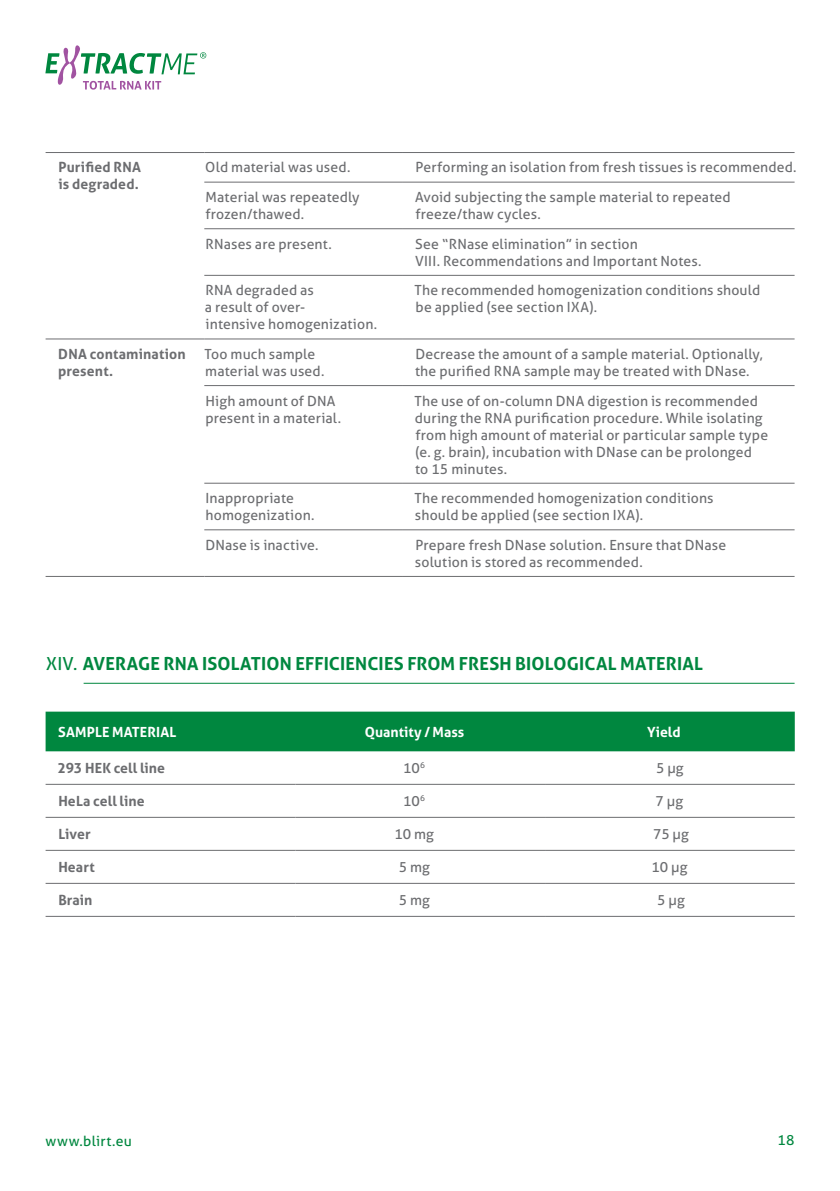
<style>
.page{position:relative;width:840px;height:1191px;background:#fff}
.page>*{position:absolute;margin:0;border:0;box-sizing:border-box;transform-origin:0 0}
.t1{font:700 18px "Aller";letter-spacing:.01em;color:#00873f}
.t2{font:14px/17px "Aller";letter-spacing:.01em;color:#6c6d70}
.t3{font:700 14px/17px "Aller";letter-spacing:.01em;color:#6c6d70}
.t4{font:700 14px "Aller";letter-spacing:.005em;color:#fff}
.t5{font:14px "Aller";letter-spacing:.015em;color:#00873f}
.s1{font-weight:400}
</style>
<div class="page">
<svg style="left:45px;top:45px;width:161px;height:45px"></svg>
<hr style="left:84px;top:683px;width:710px;height:1px;background:#00873f">
<hr style="left:204px;top:152px;width:199px;height:1px;background:#6c6d70">
<hr style="left:403px;top:152px;width:391px;height:1px;background:#6c6d70">
<hr style="left:46px;top:152px;width:158px;height:1px;background:#6c6d70">
<hr style="left:204px;top:182px;width:199px;height:1px;background:#6c6d70">
<hr style="left:403px;top:182px;width:391px;height:1px;background:#6c6d70">
<hr style="left:204px;top:228px;width:199px;height:1px;background:#6c6d70">
<hr style="left:403px;top:228px;width:391px;height:1px;background:#6c6d70">
<hr style="left:204px;top:275px;width:199px;height:1px;background:#6c6d70">
<hr style="left:403px;top:275px;width:391px;height:1px;background:#6c6d70">
<hr style="left:46px;top:339px;width:158px;height:1px;background:#6c6d70">
<hr style="left:46px;top:576px;width:158px;height:1px;background:#6c6d70">
<hr style="left:204px;top:339px;width:199px;height:1px;background:#6c6d70">
<hr style="left:403px;top:339px;width:391px;height:1px;background:#6c6d70">
<hr style="left:204px;top:385px;width:199px;height:1px;background:#6c6d70">
<hr style="left:403px;top:385px;width:391px;height:1px;background:#6c6d70">
<hr style="left:204px;top:483px;width:199px;height:1px;background:#6c6d70">
<hr style="left:403px;top:483px;width:391px;height:1px;background:#6c6d70">
<hr style="left:204px;top:529px;width:199px;height:1px;background:#6c6d70">
<hr style="left:403px;top:529px;width:391px;height:1px;background:#6c6d70">
<hr style="left:204px;top:576px;width:199px;height:1px;background:#6c6d70">
<hr style="left:403px;top:576px;width:391px;height:1px;background:#6c6d70">
<div style="left:46px;top:711px;width:748px;height:40px;background:#00873f"></div>
<hr style="left:46px;top:784px;width:249px;height:1px;background:#6c6d70">
<hr style="left:295px;top:784px;width:249px;height:1px;background:#6c6d70">
<hr style="left:544px;top:784px;width:250px;height:1px;background:#6c6d70">
<hr style="left:46px;top:817px;width:249px;height:1px;background:#6c6d70">
<hr style="left:295px;top:817px;width:249px;height:1px;background:#6c6d70">
<hr style="left:544px;top:817px;width:250px;height:1px;background:#6c6d70">
<hr style="left:46px;top:850px;width:249px;height:1px;background:#6c6d70">
<hr style="left:295px;top:850px;width:249px;height:1px;background:#6c6d70">
<hr style="left:544px;top:850px;width:250px;height:1px;background:#6c6d70">
<hr style="left:46px;top:883px;width:249px;height:1px;background:#6c6d70">
<hr style="left:295px;top:883px;width:249px;height:1px;background:#6c6d70">
<hr style="left:544px;top:883px;width:250px;height:1px;background:#6c6d70">
<hr style="left:46px;top:916px;width:249px;height:1px;background:#6c6d70">
<hr style="left:295px;top:916px;width:249px;height:1px;background:#6c6d70">
<hr style="left:544px;top:916px;width:250px;height:1px;background:#6c6d70">
<p class="t3" style="left:58px;top:159px;width:84px">Purified RNA is degraded.</p>
<p class="t2" style="left:205px;top:159px;width:146px">Old material was used.</p>
<p class="t2" style="left:415px;top:159px;width:382px">Performing an isolation from fresh tissues is recommended.</p>
<p class="t2" style="left:205px;top:189px;width:155px">Material was repeatedly frozen/thawed.</p>
<p class="t2" style="left:415px;top:189px;width:317px">Avoid subjecting the sample material to repeated freeze/thaw cycles.</p>
<p class="t2" style="left:205px;top:235px;width:128px">RNases are present.</p>
<p class="t2" style="left:415px;top:235px;width:288px">See “RNase elimination” in section<br>VIII. Recommendations and Important Notes.</p>
<p class="t2" style="left:205px;top:282px;width:174px">RNA degraded as<br>a result of over-<br>intensive homogenization.</p>
<p class="t2" style="left:414px;top:282px;width:347px">The recommended homogenization conditions should be applied (see section IXA).</p>
<p class="t3" style="left:58px;top:345px;width:129px">DNA contamination present.</p>
<p class="t2" style="left:204px;top:345px;width:121px">Too much sample material was used.</p>
<p class="t2" style="left:415px;top:345px;width:349px">Decrease the amount of a sample material. Optionally, the purified RNA sample may be treated with DNase.</p>
<p class="t2" style="left:205px;top:392px;width:137px">High amount of DNA present in a material.</p>
<p class="t2" style="left:414px;top:392px;width:355px">The use of on-column DNA digestion is recommended during the RNA purification procedure. While isolating from high amount of material or particular sample type (e. g. brain), incubation with DNase can be prolonged<br>to 15 minutes.</p>
<p class="t2" style="left:205px;top:489px;width:110px">Inappropriate homogenization.</p>
<p class="t2" style="left:414px;top:489px;width:300px">The recommended homogenization conditions should be applied (see section IXA).</p>
<p class="t2" style="left:205px;top:536px;width:114px">DNase is inactive.</p>
<p class="t2" style="left:414px;top:536px;width:312px">Prepare fresh DNase solution. Ensure that DNase solution is stored as recommended.</p>
<p class="t1" style="left:46px;top:652px;width:658px"><span class="s1">XIV.</span> AVERAGE RNA ISOLATION EFFICIENCIES FROM FRESH BIOLOGICAL MATERIAL</p>
<p class="t4" style="left:58px;top:723px;width:120px">SAMPLE MATERIAL</p>
<p class="t4" style="left:364px;top:723px;width:101px">Quantity / Mass</p>
<p class="t4" style="left:646px;top:723px;width:35px">Yield</p>
<p class="t3" style="left:57px;top:759px;width:109px">293 HEK cell line</p>
<p class="t2" style="left:403px;top:759px;width:23px">10<sup>6</sup></p>
<p class="t2" style="left:655px;top:759px;width:29px">5 μg</p>
<p class="t3" style="left:58px;top:792px;width:88px">HeLa cell line</p>
<p class="t2" style="left:403px;top:792px;width:23px">10<sup>6</sup></p>
<p class="t2" style="left:655px;top:792px;width:29px">7 μg</p>
<p class="t3" style="left:58px;top:825px;width:34px">Liver</p>
<p class="t2" style="left:394px;top:825px;width:41px">10 mg</p>
<p class="t2" style="left:653px;top:825px;width:37px">75 μg</p>
<p class="t3" style="left:58px;top:858px;width:38px">Heart</p>
<p class="t2" style="left:399px;top:858px;width:33px">5 mg</p>
<p class="t2" style="left:651px;top:858px;width:37px">10 μg</p>
<p class="t3" style="left:58px;top:891px;width:36px">Brain</p>
<p class="t2" style="left:399px;top:891px;width:33px">5 mg</p>
<p class="t2" style="left:657px;top:891px;width:29px">5 μg</p>
<p class="t5" style="left:46px;top:1132px;width:88px">www.blirt.eu</p>
<p class="t5" style="left:777px;top:1132px;width:18px">18</p>
</div>
